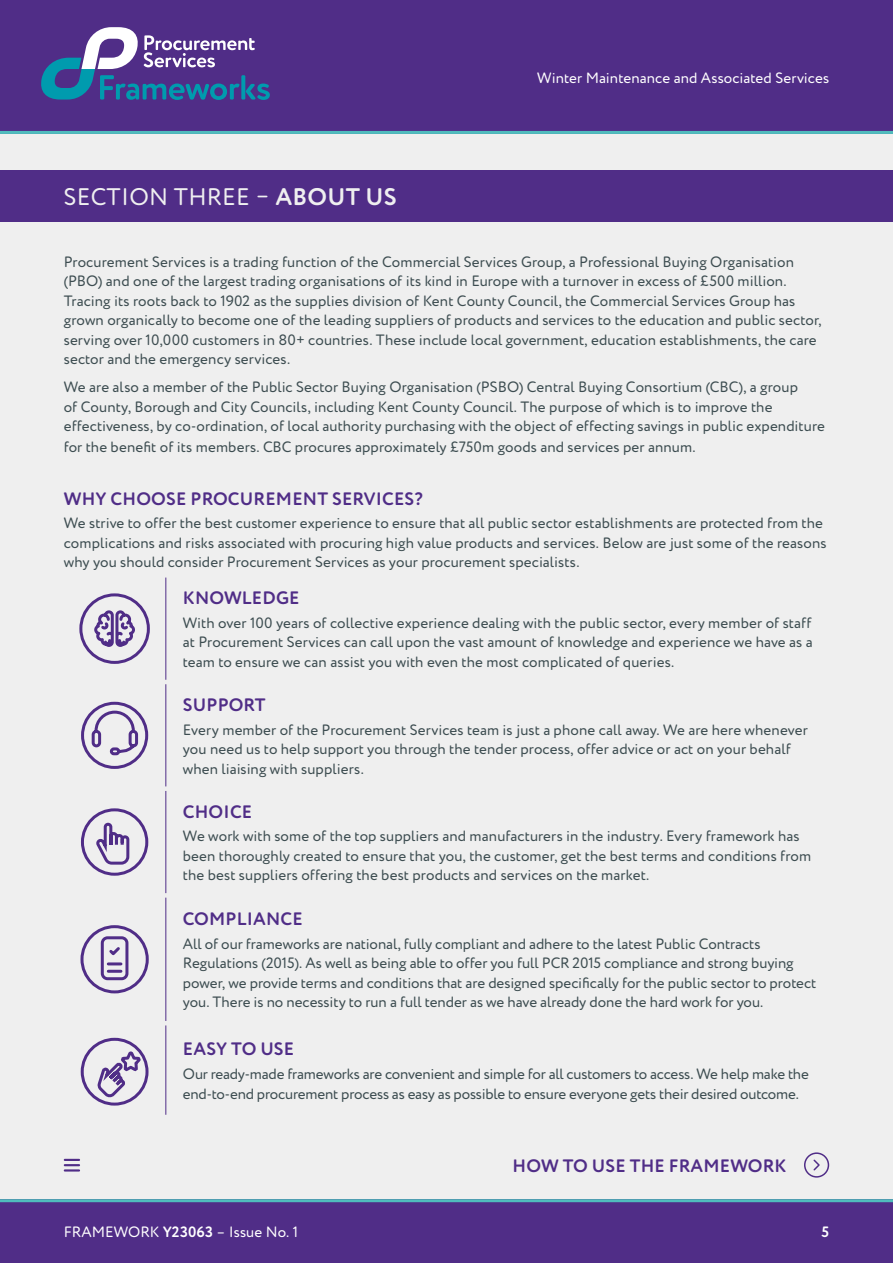
<style>
.page{position:relative;width:893px;height:1263px;background:#fff}
.page>*{position:absolute;margin:0;border:0;box-sizing:border-box;transform-origin:0 0}
.t1{font:24px "Circe Rounded";letter-spacing:.01em;color:#efeff0}
.t2{font:700 18px "Circe Rounded";letter-spacing:.01em;color:#502d87}
.t3{font:15px/19.5px "Circe Rounded";color:#3d4d51}
.t4{font:15px "Circe Rounded";letter-spacing:.005em;color:#fff}
.t5{font:700 15px "Circe Rounded";color:#fff}
.s1{font-weight:700}
</style>
<div class="page">
<div style="left:0;top:0;width:893px;height:1204px;background:#efefef"></div>
<div style="left:0;top:1199px;width:893px;height:64px;background:#502d87"></div>
<div style="left:0;top:0;width:893px;height:134px;background:#502d87"></div>
<hr style="left:0;top:131px;width:893px;height:3px;background:#50bcbd">
<hr style="left:0;top:1199px;width:893px;height:3px;background:#50bcbd">
<svg style="left:41px;top:27px;width:229px;height:73px"></svg>
<div style="left:0;top:170px;width:893px;height:51px;background:#502d87"></div>
<div style="left:804px;top:1152px;width:25px;height:25px;border:2px solid #502d87;border-radius:50%"></div>
<svg style="left:813px;top:1159px;width:7px;height:12px"></svg>
<svg style="left:64px;top:1159px;width:16px;height:12px"></svg>
<hr style="left:165px;top:577px;width:1px;height:103px;background:#502d87">
<hr style="left:165px;top:684px;width:1px;height:102px;background:#502d87">
<hr style="left:165px;top:791px;width:1px;height:102px;background:#502d87">
<hr style="left:165px;top:898px;width:1px;height:123px;background:#502d87">
<hr style="left:165px;top:1025px;width:1px;height:90px;background:#502d87">
<svg style="left:79px;top:609px;width:88px;height:81px"></svg>
<div style="left:79px;top:593px;width:71px;height:71px;border:3px solid #502d87;border-radius:50%"></div>
<div style="left:81px;top:702px;width:67px;height:67px;border:3px solid #502d87;border-radius:50%"></div>
<svg style="left:90px;top:709px;width:50px;height:48px"></svg>
<svg style="left:93px;top:822px;width:37px;height:44px"></svg>
<div style="left:81px;top:808px;width:67px;height:68px;border:3px solid #502d87;border-radius:50%"></div>
<div style="left:80px;top:925px;width:69px;height:68px;border:3px solid #502d87;border-radius:50%"></div>
<div style="left:101px;top:936px;width:27px;height:44px;border:3px solid #502d87;border-radius:5px"></div>
<svg style="left:107px;top:947px;width:16px;height:26px"></svg>
<div style="left:81px;top:1038px;width:68px;height:67px;border:3px solid #502d87;border-radius:50%"></div>
<svg style="left:95px;top:1050px;width:46px;height:53px"></svg>
<h1 class="t1" style="left:64px;top:183px;width:334px">SECTION THREE – <span class="s1">ABOUT US</span></h1>
<p class="t4" style="left:537px;top:70px;width:293px">Winter Maintenance and Associated Services</p>
<p class="t3" style="left:64px;top:252px;width:759px">Procurement Services is a trading function of the Commercial Services Group, a Professional Buying Organisation (PBO) and one of the largest trading organisations of its kind in Europe with a turnover in excess of £500 million.<br>Tracing its roots back to 1902 as the supplies division of Kent County Council, the Commercial Services Group has grown organically to become one of the leading suppliers of products and services to the education and public sector, serving over 10,000 customers in 80+ countries. These include local government, education establishments, the care sector and the emergency services.</p>
<p class="t3" style="left:64px;top:378px;width:763px">We are also a member of the Public Sector Buying Organisation (PSBO) Central Buying Consortium (CBC), a group<br>of County, Borough and City Councils, including Kent County Council. The purpose of which is to improve the effectiveness, by co-ordination, of local authority purchasing with the object of effecting savings in public expenditure</p>
<p class="t3" style="left:64px;top:438px;width:633px">for the benefit of its members. CBC procures approximately £750m goods and services per annum.</p>
<p class="t2" style="left:64px;top:488px;width:360px">WHY CHOOSE PROCUREMENT SERVICES?</p>
<p class="t3" style="left:64px;top:514px;width:764px">We strive to offer the best customer experience to ensure that all public sector establishments are protected from the complications and risks associated with procuring high value products and services. Below are just some of the reasons why you should consider Procurement Services as your procurement specialists.</p>
<p class="t2" style="left:183px;top:587px;width:118px">KNOWLEDGE</p>
<p class="t3" style="left:183px;top:614px;width:631px;text-align:justify">With over 100 years of collective experience dealing with the public sector, every member of staff at Procurement Services can call upon the vast amount of knowledge and experience we have as a team to ensure we can assist you with even the most complicated of queries.</p>
<p class="t2" style="left:183px;top:694px;width:84px">SUPPORT</p>
<p class="t3" style="left:183px;top:720px;width:627px">Every member of the Procurement Services team is just a phone call away. We are here whenever you need us to help support you through the tender process, offer advice or act on your behalf when liaising with suppliers.</p>
<p class="t2" style="left:183px;top:801px;width:71px">CHOICE</p>
<p class="t3" style="left:183px;top:827px;width:630px">We work with some of the top suppliers and manufacturers in the industry. Every framework has been thoroughly created to ensure that you, the customer, get the best terms and conditions from the best suppliers offering the best products and services on the market.</p>
<p class="t2" style="left:183px;top:908px;width:121px">COMPLIANCE</p>
<p class="t3" style="left:183px;top:934px;width:635px">All of our frameworks are national, fully compliant and adhere to the latest Public Contracts Regulations (2015). As well as being able to offer you full PCR 2015 compliance and strong buying power, we provide terms and conditions that are designed specifically for the public sector to protect you. There is no necessity to run a full tender as we have already done the hard work for you.</p>
<p class="t2" style="left:183px;top:1038px;width:113px">EASY TO USE</p>
<p class="t3" style="left:183px;top:1065px;width:628px">Our ready-made frameworks are convenient and simple for all customers to access. We help make the end-to-end procurement process as easy as possible to ensure everyone gets their desired outcome.</p>
<p class="t2" style="left:513px;top:1155px;width:275px">HOW TO USE THE FRAMEWORK</p>
<p class="t4" style="left:64px;top:1223px;width:236px">FRAMEWORK <span class="s1">Y23063</span> – Issue No. 1</p>
<p class="t5" style="left:821px;top:1223px;width:9px">5</p>
</div>
